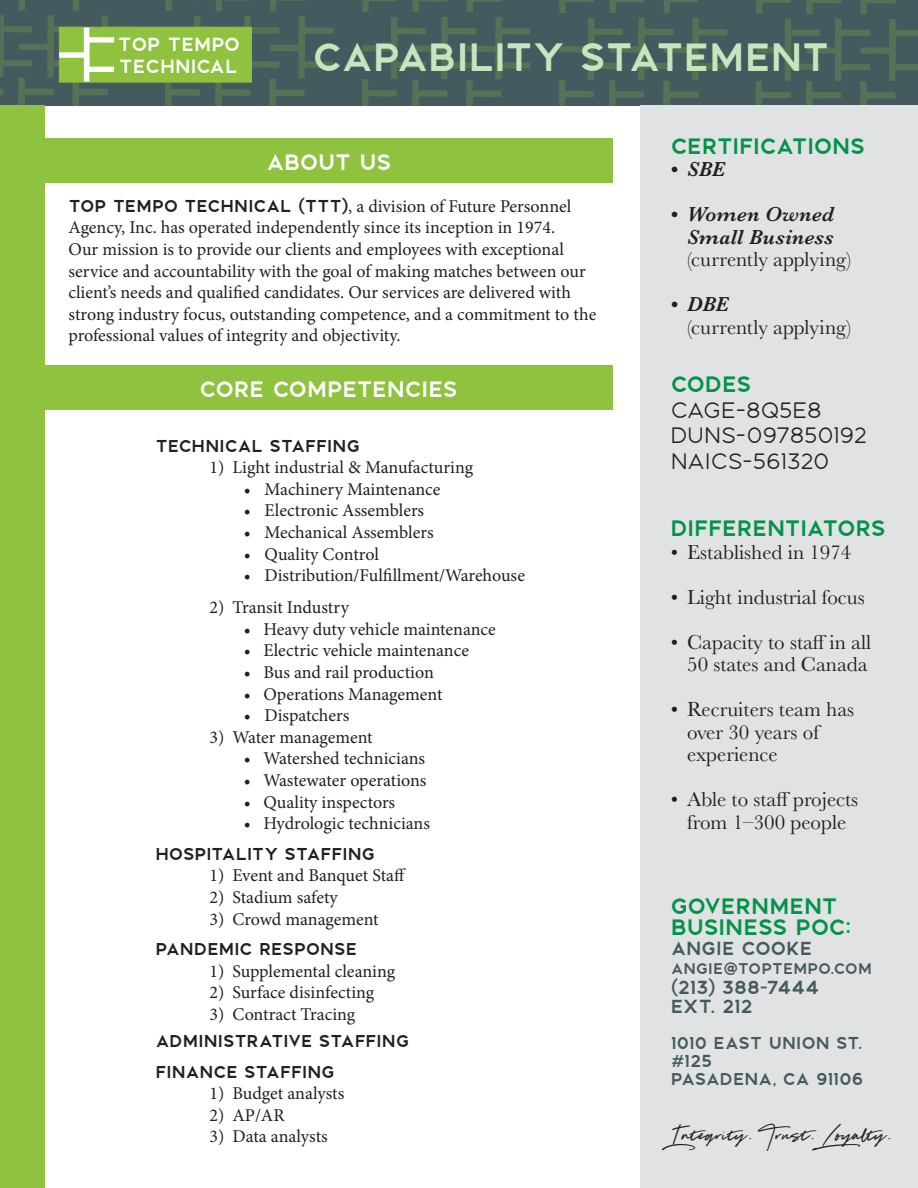
<style>
.page{position:relative;width:918px;height:1188px;background:#fff}
.page>*{position:absolute;margin:0;border:0;box-sizing:border-box;transform-origin:0 0}
.t1{font:700 34.5px "Distinct Style Sans";letter-spacing:-.035em;color:#cae4bf}
.t2{font:34.05px "Distinct Style Script";color:#231f20}
.t3{font:21px/22.5px "Baskerville";color:#231f20}
.t4{font:italic 600 21px/22.5px "Baskerville";letter-spacing:.01em;color:#231f20}
.t5{font:700 19.5px/21px "Distinct Style Sans";letter-spacing:-.015em;color:#019446}
.t6{font:300 19.5px "Distinct Style Sans";letter-spacing:-.03em;color:#231f20}
.t7{font:700 19.5px "Distinct Style Sans";letter-spacing:-.02em;color:#fff}
.t8{font:18px/21.6px "Minion Pro";color:#231f20}
.t9{font:700 16.65px/21.6px "Distinct Style Sans";color:#fff}
.t10{font:700 16.5px/19.5px "Distinct Style Sans";letter-spacing:-.02em;color:#445a5f}
.t11{font:700 16.5px "Distinct Style Sans";letter-spacing:.005em;color:#445a5f}
.t12{font:700 15px "Distinct Style Sans";letter-spacing:-.01em;color:#231f20}
.t13{font:700 15px/18px "Distinct Style Sans";letter-spacing:-.015em;color:#445a5f}
.t14{font:700 13.5px "Distinct Style Sans";letter-spacing:.015em;color:#445a5f}
.s1{font-family:"Distinct Style Sans";font-weight:700;font-size:15px}
.s2{font-weight:400;font-style:normal}
.s3{font-weight:600;font-style:italic}
</style>
<div class="page">
<svg style="left:0;top:0;width:918px;height:106px;fill:#445a5f"></svg>
<div style="left:59px;top:27px;width:193px;height:55px;background:#8fc23e"></div>
<svg style="left:59px;top:28px;width:55px;height:54px"></svg>
<div style="left:45px;top:138px;width:567px;height:45px;background:#8fc23e"></div>
<div style="left:0;top:106px;width:45px;height:1082px;background:#8fc23e"></div>
<div style="left:45px;top:365px;width:567px;height:45px;background:#8fc23e"></div>
<div style="left:640px;top:106px;width:278px;height:1082px;background:#e1e2e4"></div>
<p class="t9" style="left:118px;top:34px;width:124px">TOP TEMPO<br>TECHNICAL</p>
<p class="t1" style="left:313px;top:34px;width:519px">CAPABILITY STATEMENT</p>
<p class="t7" style="left:266px;top:149px;width:127px">ABOUT US</p>
<p class="t8" style="left:69px;top:195px;width:529px"><span class="s1">TOP TEMPO TECHNICAL (TTT)</span>, a division of Future Personnel Agency, Inc. has operated independently since its inception in 1974.<br>Our mission is to provide our clients and employees with exceptional service and accountability with the goal of making matches between our client’s needs and qualified candidates. Our services are delivered with strong industry focus, outstanding competence, and a commitment to the professional values of integrity and objectivity.</p>
<p class="t7" style="left:200px;top:376px;width:260px">CORE COMPETENCIES</p>
<p class="t12" style="left:155px;top:436px;width:206px">TECHNICAL STAFFING</p>
<p class="t8" style="left:209px;top:457px;width:265px">1) Light industrial &amp; Manufacturing</p>
<p class="t8" style="left:244px;top:478px;width:198px">• Machinery Maintenance</p>
<p class="t8" style="left:244px;top:500px;width:182px">• Electronic Assemblers</p>
<p class="t8" style="left:244px;top:521px;width:191px">• Mechanical Assemblers</p>
<p class="t8" style="left:244px;top:543px;width:137px">• Quality Control</p>
<p class="t8" style="left:244px;top:565px;width:283px">• Distribution/Fulfillment/Warehouse</p>
<p class="t8" style="left:209px;top:597px;width:141px">2) Transit Industry</p>
<p class="t8" style="left:244px;top:618px;width:253px">• Heavy duty vehicle maintenance</p>
<p class="t8" style="left:244px;top:640px;width:227px">• Electric vehicle maintenance</p>
<p class="t8" style="left:244px;top:662px;width:192px">• Bus and rail production</p>
<p class="t8" style="left:244px;top:683px;width:200px">• Operations Management</p>
<p class="t8" style="left:244px;top:705px;width:107px">• Dispatchers</p>
<p class="t8" style="left:209px;top:726px;width:165px">3) Water management</p>
<p class="t8" style="left:244px;top:748px;width:183px">• Watershed technicians</p>
<p class="t8" style="left:244px;top:770px;width:184px">• Wastewater operations</p>
<p class="t8" style="left:244px;top:791px;width:153px">• Quality inspectors</p>
<p class="t8" style="left:244px;top:813px;width:188px">• Hydrologic technicians</p>
<p class="t12" style="left:155px;top:844px;width:221px">HOSPITALITY STAFFING</p>
<p class="t8" style="left:209px;top:865px;width:198px">1) Event and Banquet Staff</p>
<p class="t8" style="left:209px;top:887px;width:130px">2) Stadium safety</p>
<p class="t8" style="left:209px;top:908px;width:171px">3) Crowd management</p>
<p class="t12" style="left:155px;top:939px;width:203px">PANDEMIC RESPONSE</p>
<p class="t8" style="left:209px;top:960px;width:187px">1) Supplemental cleaning</p>
<p class="t8" style="left:209px;top:982px;width:166px">2) Surface disinfecting</p>
<p class="t8" style="left:209px;top:1004px;width:147px">3) Contract Tracing</p>
<p class="t12" style="left:155px;top:1031px;width:255px">ADMINISTRATIVE STAFFING</p>
<p class="t12" style="left:155px;top:1062px;width:181px">FINANCE STAFFING</p>
<p class="t8" style="left:209px;top:1083px;width:136px">1) Budget analysts</p>
<p class="t8" style="left:209px;top:1104px;width:77px">2) AP/AR</p>
<p class="t8" style="left:209px;top:1126px;width:120px">3) Data analysts</p>
<p class="t5" style="left:671px;top:135px;width:196px">CERTIFICATIONS</p>
<p class="t4" style="left:671px;top:158px;width:56px">• SBE</p>
<p class="t4" style="left:687px;top:203px;width:165px;text-indent:-17px">• Women Owned<br>Small Business <span class="s2">(currently applying)</span></p>
<p class="t3" style="left:687px;top:294px;width:165px;text-indent:-17px"><span class="s3">• DBE<br></span>(currently applying)</p>
<p class="t5" style="left:671px;top:374px;width:82px">CODES</p>
<p class="t6" style="left:671px;top:398px;width:153px">CAGE-8Q5E8</p>
<p class="t6" style="left:671px;top:424px;width:198px">DUNS-097850192</p>
<p class="t6" style="left:671px;top:449px;width:160px">NAICS-561320</p>
<p class="t5" style="left:671px;top:518px;width:217px">DIFFERENTIATORS</p>
<p class="t3" style="left:671px;top:541px;width:182px">• Established in 1974</p>
<p class="t3" style="left:671px;top:586px;width:196px">• Light industrial focus</p>
<p class="t3" style="left:671px;top:631px;width:202px;text-align:right">• Capacity to staff in all<br>50 states and Canada</p>
<p class="t3" style="left:687px;top:699px;width:169px;text-indent:-16px">• Recruiters team has over 30 years of experience</p>
<p class="t3" style="left:671px;top:789px;width:189px;text-align:center">• Able to staff projects from 1–300 people</p>
<p class="t5" style="left:671px;top:896px;width:182px">GOVERNMENT<br>BUSINESS POC:</p>
<p class="t11" style="left:671px;top:938px;width:143px">ANGIE COOKE</p>
<p class="t14" style="left:671px;top:960px;width:203px">ANGIE@TOPTEMPO.COM</p>
<p class="t10" style="left:671px;top:977px;width:150px">(213) 388-7444<br>EXT. 212</p>
<p class="t13" style="left:671px;top:1034px;width:195px">1010 EAST UNION ST. #125<br>PASADENA, CA 91106</p>
<p class="t2" style="left:671px;top:1119px;width:224px">Integrity. Trust. Loyalty.</p>
</div>
